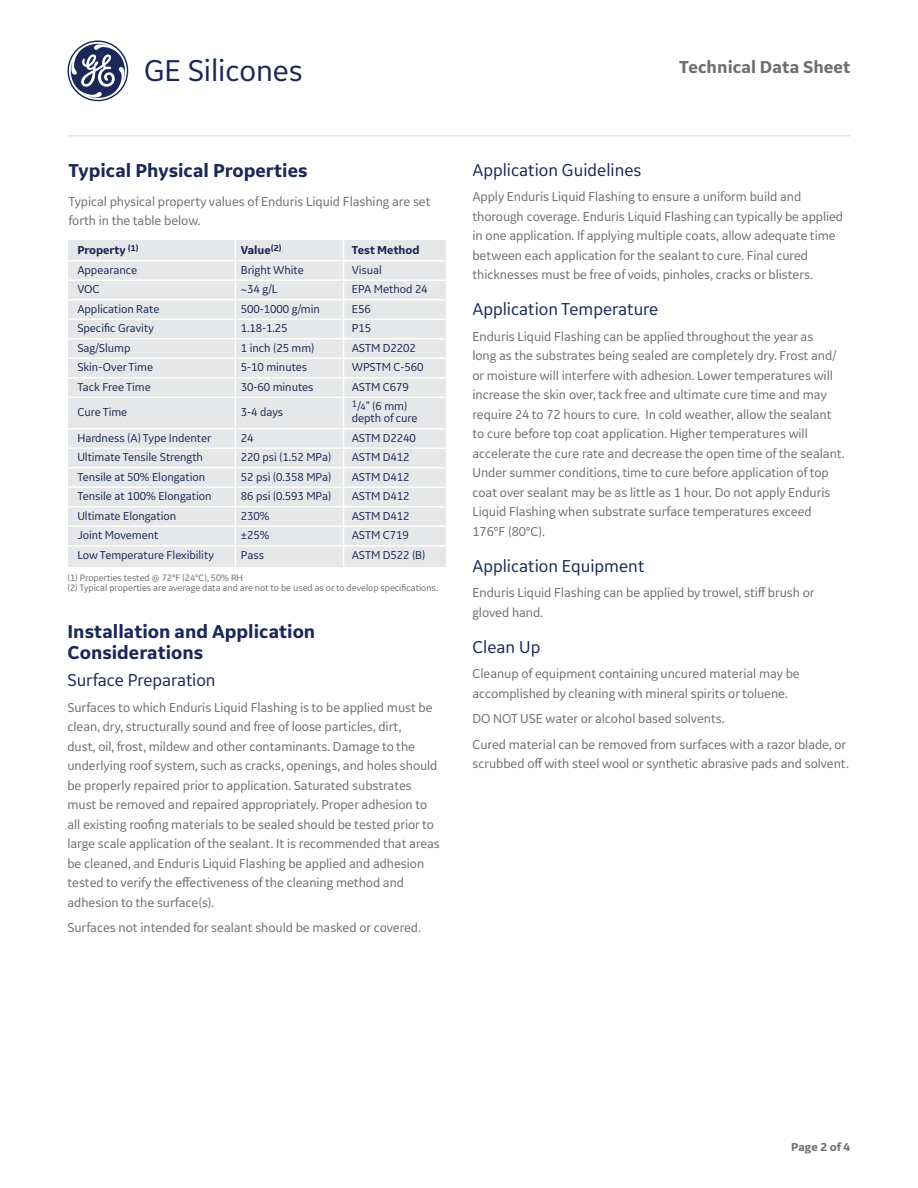
<style>
.page{position:relative;width:918px;height:1188px;background:#fff}
.page>*{position:absolute;margin:0;border:0;box-sizing:border-box;transform-origin:0 0}
.t1{font:31.5px "GE Inspira Sans";letter-spacing:-.005em;color:#1a2857}
.t2{font:700 19.5px/21px "GE Inspira Sans";color:#1a2857}
.t3{font:18px "GE Inspira Sans";color:#1a2857}
.t4{font:700 18px "GE Inspira Sans";color:#6d6e71}
.t5{font:13.5px/19.5px "GE Inspira Sans";letter-spacing:-.005em;color:#6d6e71}
.t6{font:12px/12px "GE Inspira Sans";letter-spacing:-.005em;color:#1a2857}
.t7{font:700 12px "GE Inspira Sans";letter-spacing:-.005em;color:#1a2857}
.t8{font:700 12px "GE Inspira Sans";color:#6d6e71}
.t9{font:9.75px/10.5px "GE Inspira Sans";letter-spacing:-.005em;color:#6d6e71}
.s1{font-size:9.75px}
</style>
<div class="page">
<div style="left:68px;top:240px;width:378px;height:327px;background:#e6e7e8"></div>
<hr style="left:68px;top:260px;width:378px;height:2px;background:#fff">
<hr style="left:68px;top:280px;width:378px;height:1px;background:#fff">
<hr style="left:68px;top:299px;width:378px;height:2px;background:#fff">
<hr style="left:68px;top:319px;width:378px;height:1px;background:#fff">
<hr style="left:68px;top:338px;width:378px;height:2px;background:#fff">
<hr style="left:68px;top:358px;width:378px;height:1px;background:#fff">
<hr style="left:68px;top:377px;width:378px;height:2px;background:#fff">
<hr style="left:68px;top:397px;width:378px;height:1px;background:#fff">
<hr style="left:68px;top:428px;width:378px;height:2px;background:#fff">
<hr style="left:68px;top:448px;width:378px;height:1px;background:#fff">
<hr style="left:68px;top:467px;width:378px;height:2px;background:#fff">
<hr style="left:68px;top:487px;width:378px;height:1px;background:#fff">
<hr style="left:68px;top:506px;width:378px;height:2px;background:#fff">
<hr style="left:68px;top:526px;width:378px;height:1px;background:#fff">
<hr style="left:68px;top:545px;width:378px;height:2px;background:#fff">
<hr style="left:235px;top:240px;width:1px;height:327px;background:#fff">
<hr style="left:343px;top:240px;width:1px;height:327px;background:#fff">
<svg style="left:68px;top:40px;width:60px;height:61px"></svg>
<hr style="left:68px;top:135px;width:782px;height:1px;background:#e6e7e8">
<h1 class="t1" style="left:144px;top:51px;width:160px">GE Silicones</h1>
<h3 class="t4" style="left:679px;top:56px;width:173px">Technical Data Sheet</h3>
<h2 class="t2" style="left:68px;top:160px;width:241px">Typical Physical Properties</h2>
<p class="t5" style="left:68px;top:191px;width:364px">Typical physical property values of Enduris Liquid Flashing are set forth in the table below.</p>
<p class="t7" style="left:77px;top:243px;width:63px">Property <sup>(1)</sup></p>
<p class="t7" style="left:241px;top:243px;width:42px">Value<sup>(2)</sup></p>
<p class="t7" style="left:352px;top:243px;width:69px">Test Method</p>
<p class="t6" style="left:77px;top:263px;width:61px">Appearance</p>
<p class="t6" style="left:241px;top:263px;width:64px">Bright White</p>
<p class="t6" style="left:352px;top:263px;width:32px">Visual</p>
<p class="t6" style="left:77px;top:283px;width:24px">VOC</p>
<p class="t6" style="left:241px;top:283px;width:38px">~34 g/L</p>
<p class="t6" style="left:352px;top:283px;width:77px">EPA Method 24</p>
<p class="t6" style="left:77px;top:302px;width:84px">Application Rate</p>
<p class="t6" style="left:241px;top:302px;width:81px">500-1000 g/min</p>
<p class="t6" style="left:352px;top:302px;width:20px">E56</p>
<p class="t6" style="left:77px;top:322px;width:78px">Specific Gravity</p>
<p class="t6" style="left:241px;top:322px;width:48px">1.18-1.25</p>
<p class="t6" style="left:352px;top:322px;width:21px">P15</p>
<p class="t6" style="left:77px;top:341px;width:55px">Sag/Slump</p>
<p class="t6" style="left:241px;top:341px;width:75px">1 inch (25 mm)</p>
<p class="t6" style="left:352px;top:341px;width:66px">ASTM D2202</p>
<p class="t6" style="left:77px;top:361px;width:77px">Skin-Over Time</p>
<p class="t6" style="left:241px;top:361px;width:68px">5-10 minutes</p>
<p class="t6" style="left:352px;top:361px;width:73px">WPSTM C-560</p>
<p class="t6" style="left:77px;top:380px;width:75px">Tack Free Time</p>
<p class="t6" style="left:241px;top:380px;width:74px">30-60 minutes</p>
<p class="t6" style="left:352px;top:380px;width:59px">ASTM C679</p>
<p class="t6" style="left:77px;top:406px;width:52px">Cure Time</p>
<p class="t6" style="left:241px;top:406px;width:44px">3-4 days</p>
<p class="t6" style="left:352px;top:400px;width:67px"><sup>1</sup>/<span class="s1">4</span>” (6 mm) depth of cure</p>
<p class="t6" style="left:77px;top:431px;width:136px">Hardness (A) Type Indenter</p>
<p class="t6" style="left:241px;top:431px;width:14px">24</p>
<p class="t6" style="left:352px;top:431px;width:66px">ASTM D2240</p>
<p class="t6" style="left:77px;top:451px;width:127px">Ultimate Tensile Strength</p>
<p class="t6" style="left:241px;top:451px;width:92px">220 psi (1.52 MPa)</p>
<p class="t6" style="left:352px;top:451px;width:59px">ASTM D412</p>
<p class="t6" style="left:77px;top:470px;width:129px">Tensile at 50% Elongation</p>
<p class="t6" style="left:241px;top:470px;width:92px">52 psi (0.358 MPa)</p>
<p class="t6" style="left:352px;top:470px;width:59px">ASTM D412</p>
<p class="t6" style="left:77px;top:490px;width:136px">Tensile at 100% Elongation</p>
<p class="t6" style="left:241px;top:490px;width:92px">86 psi (0.593 MPa)</p>
<p class="t6" style="left:352px;top:490px;width:59px">ASTM D412</p>
<p class="t6" style="left:77px;top:509px;width:100px">Ultimate Elongation</p>
<p class="t6" style="left:241px;top:509px;width:30px">230%</p>
<p class="t6" style="left:352px;top:509px;width:59px">ASTM D412</p>
<p class="t6" style="left:77px;top:529px;width:83px">Joint Movement</p>
<p class="t6" style="left:241px;top:529px;width:30px">±25%</p>
<p class="t6" style="left:352px;top:529px;width:59px">ASTM C719</p>
<p class="t6" style="left:77px;top:548px;width:138px">Low Temperature Flexibility</p>
<p class="t6" style="left:241px;top:548px;width:25px">Pass</p>
<p class="t6" style="left:352px;top:548px;width:75px">ASTM D522 (B)</p>
<p class="t9" style="left:68px;top:572px;width:372px">(1) Properties tested @ 72°F (24°C), 50% RH<br>(2) Typical properties are average data and are not to be used as or to develop specifications.</p>
<h2 class="t2" style="left:68px;top:621px;width:249px">Installation and Application<br>Considerations</h2>
<h3 class="t3" style="left:68px;top:669px;width:150px">Surface Preparation</h3>
<p class="t5" style="left:68px;top:697px;width:374px">Surfaces to which Enduris Liquid Flashing is to be applied must be clean, dry, structurally sound and free of loose particles, dirt,<br>dust, oil, frost, mildew and other contaminants. Damage to the underlying roof system, such as cracks, openings, and holes should be properly repaired prior to application. Saturated substrates must be removed and repaired appropriately. Proper adhesion to all existing roofing materials to be sealed should be tested prior to large scale application of the sealant. It is recommended that areas be cleaned, and Enduris Liquid Flashing be applied and adhesion tested to verify the effectiveness of the cleaning method and adhesion to the surface(s).</p>
<p class="t5" style="left:68px;top:918px;width:355px">Surfaces not intended for sealant should be masked or covered.</p>
<h3 class="t3" style="left:472px;top:159px;width:171px">Application Guidelines</h3>
<p class="t5" style="left:472px;top:187px;width:372px">Apply Enduris Liquid Flashing to ensure a uniform build and thorough coverage. Enduris Liquid Flashing can typically be applied in one application. If applying multiple coats, allow adequate time between each application for the sealant to cure. Final cured thicknesses must be free of voids, pinholes, cracks or blisters.</p>
<h3 class="t3" style="left:472px;top:298px;width:187px">Application Temperature</h3>
<p class="t5" style="left:472px;top:326px;width:374px">Enduris Liquid Flashing can be applied throughout the year as<br>long as the substrates being sealed are completely dry. Frost and/ or moisture will interfere with adhesion. Lower temperatures will increase the skin over, tack free and ultimate cure time and may require 24 to 72 hours to cure. In cold weather, allow the sealant to cure before top coat application. Higher temperatures will accelerate the cure rate and decrease the open time of the sealant.<br>Under summer conditions, time to cure before application of top coat over sealant may be as little as 1 hour. Do not apply Enduris Liquid Flashing when substrate surface temperatures exceed 176°F (80°C).</p>
<h3 class="t3" style="left:472px;top:555px;width:173px">Application Equipment</h3>
<p class="t5" style="left:472px;top:583px;width:344px">Enduris Liquid Flashing can be applied by trowel, stiff brush or gloved hand.</p>
<h3 class="t3" style="left:472px;top:636px;width:69px">Clean Up</h3>
<p class="t5" style="left:472px;top:664px;width:329px">Cleanup of equipment containing uncured material may be accomplished by cleaning with mineral spirits or toluene.</p>
<p class="t5" style="left:472px;top:706px;width:375px;line-height:25.5px">DO NOT USE water or alcohol based solvents.<br>Cured material can be removed from surfaces with a razor blade, or</p>
<p class="t5" style="left:472px;top:754px;width:378px">scrubbed off with steel wool or synthetic abrasive pads and solvent.</p>
<p class="t8" style="left:791px;top:1140px;width:61px">Page 2 of 4</p>
</div>
